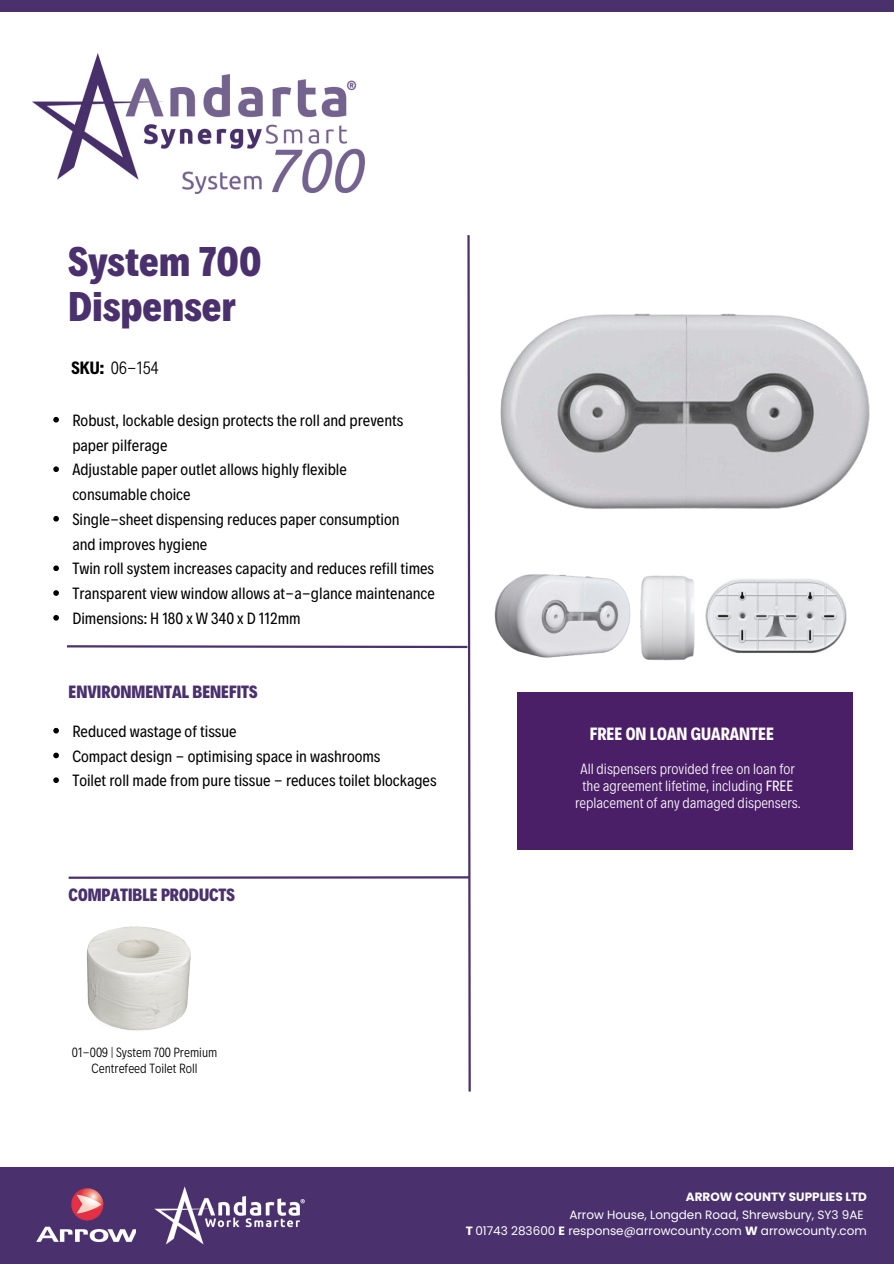
<style>
.page{position:relative;width:894px;height:1264px;background:#fff}
.page>*{position:absolute;margin:0;border:0;box-sizing:border-box;transform-origin:0 0}
.t1{font:800 42px/45px "Decalotype";color:#4a316d}
.t2{font:800 18px "Decalotype";color:#4a316d}
.t3{font:700 18px "Decalotype";color:#fff}
.t4{font:300 18px "Decalotype";color:#000}
.t5{font:16.5px/24.8px "Decalotype";color:#000}
.t6{font:300 15px/16.8px "Decalotype";color:#fff;text-align:center}
.t7{font:300 13.5px/15.8px "Decalotype";color:#000;text-align:center}
.t8{font:12px "Poppins";color:#fff}
.t9{font:700 12px "Poppins";color:#fff}
.s1{font-weight:700}
.s2{font-weight:400}
</style>
<div class="page">
<div style="left:0;top:0;width:893px;height:12px;background:#4a316d"></div>
<div style="left:516px;top:692px;width:336px;height:157px;background:#4b1f68"></div>
<svg style="left:66px;top:235px;width:405px;height:857px"></svg>
<img style="left:494px;top:574px;width:135px;height:84px">
<img style="left:33px;top:54px;width:332px;height:139px">
<img style="left:67px;top:923px;width:143px;height:110px">
<img style="left:705px;top:579px;width:142px;height:74px">
<img style="left:629px;top:575px;width:66px;height:86px">
<img style="left:500px;top:313px;width:370px;height:196px">
<svg style="left:53px;top:417px;width:6px;height:5px"></svg>
<svg style="left:53px;top:466px;width:6px;height:6px"></svg>
<svg style="left:53px;top:516px;width:6px;height:5px"></svg>
<svg style="left:53px;top:565px;width:6px;height:6px"></svg>
<svg style="left:53px;top:590px;width:6px;height:6px"></svg>
<svg style="left:53px;top:615px;width:6px;height:5px"></svg>
<svg style="left:53px;top:728px;width:6px;height:5px"></svg>
<svg style="left:53px;top:752px;width:6px;height:6px"></svg>
<svg style="left:53px;top:777px;width:6px;height:6px"></svg>
<div style="left:0;top:1166px;width:893px;height:97px;background:#4a316d"></div>
<img style="left:36px;top:1188px;width:99px;height:55px">
<img style="left:154px;top:1186px;width:151px;height:59px">
<p class="t1" style="left:69px;top:236px;width:194px">System 700<br>Dispenser</p>
<h2 class="t4" style="left:71px;top:355px;width:89px"><span class="s1">SKU:</span> 06-154</h2>
<h2 class="t5" style="left:72px;top:407px;width:332px">Robust, lockable design protects the roll and prevents paper pilferage</h2>
<p class="t5" style="left:72px;top:456px;width:276px">Adjustable paper outlet allows highly flexible consumable choice</p>
<p class="t5" style="left:72px;top:506px;width:328px">Single-sheet dispensing reduces paper consumption and improves hygiene</p>
<p class="t5" style="left:72px;top:555px;width:363px">Twin roll system increases capacity and reduces refill times</p>
<p class="t5" style="left:72px;top:580px;width:364px">Transparent view window allows at-a-glance maintenance</p>
<p class="t5" style="left:72px;top:605px;width:230px">Dimensions: H 180 x W 340 x D 112mm</p>
<p class="t2" style="left:69px;top:680px;width:190px">ENVIRONMENTAL BENEFITS</p>
<p class="t5" style="left:72px;top:717px;width:166px">Reduced wastage of tissue</p>
<p class="t5" style="left:72px;top:742px;width:309px">Compact design - optimising space in washrooms</p>
<h2 class="t5" style="left:72px;top:767px;width:366px">Toilet roll made from pure tissue - reduces toilet blockages</h2>
<p class="t2" style="left:69px;top:882px;width:168px">COMPATIBLE PRODUCTS</p>
<p class="t3" style="left:589px;top:721px;width:185px">FREE ON LOAN GUARANTEE</p>
<h1 class="t6" style="left:575px;top:760px;width:227px">All dispensers provided free on loan for the agreement lifetime, including <span class="s2">FREE </span>replacement of any damaged dispensers.</h1>
<p class="t7" style="left:72px;top:1043px;width:147px">01-009 | System 700 Premium<br>Centrefeed Toilet Roll</p>
<h5 class="t9" style="left:685px;top:1187px;width:182px">ARROW COUNTY SUPPLIES LTD</h5>
<p class="t8" style="left:569px;top:1205px;width:296px">Arrow House, Longden Road, Shrewsbury, SY3 9AE</p>
<p class="t8" style="left:465px;top:1221px;width:402px"><span class="s1">T</span> 01743 283600 <span class="s1">E</span> response@arrowcounty.com <span class="s1">W</span> arrowcounty.com</p>
</div>
